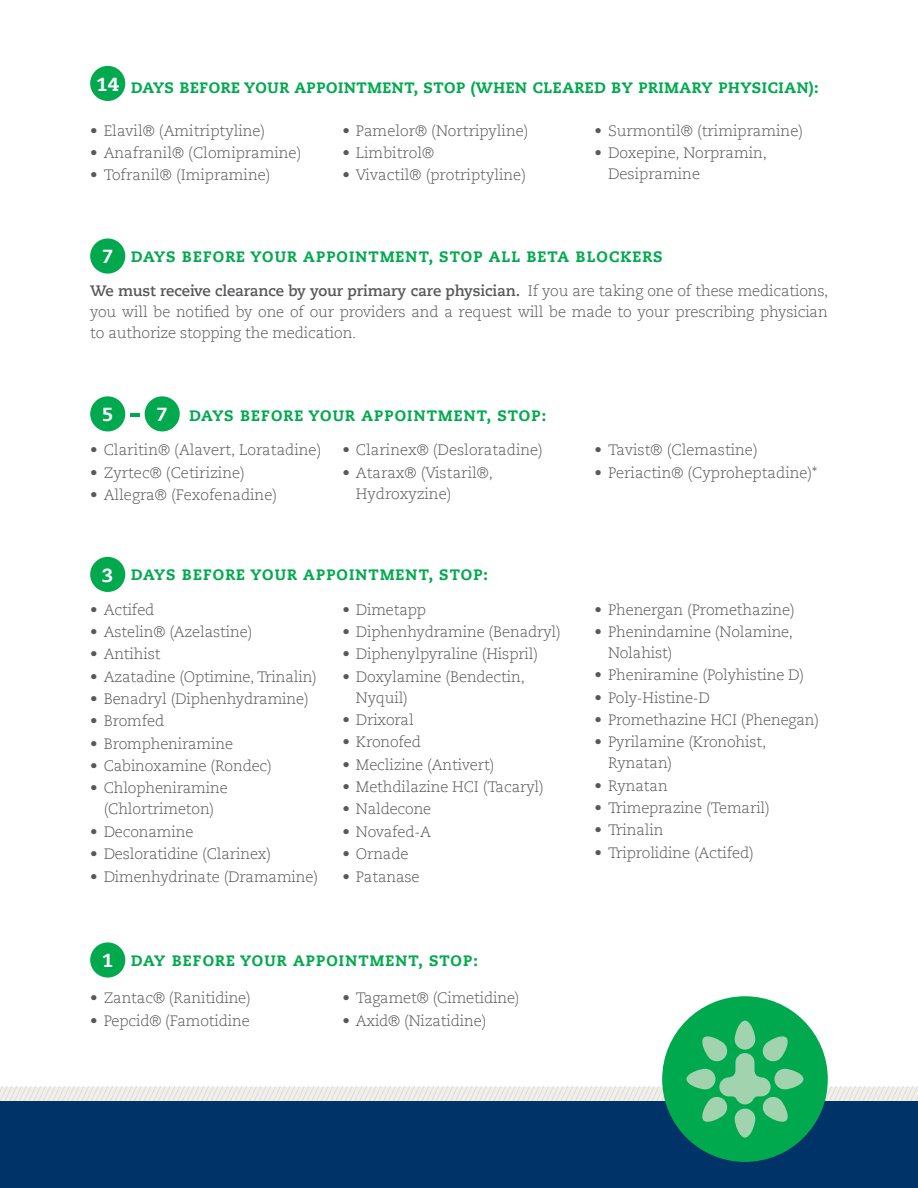
<style>
.page{position:relative;width:918px;height:1188px;background:#fff}
.page>*{position:absolute;margin:0;border:0;box-sizing:border-box;transform-origin:0 0}
.t1{font:800 18.9px "Caecilia LT Std";color:#fff}
.t2{font:300 15px/21px "Caecilia LT Std";letter-spacing:-.01em;color:#57585a}
.t3{font:800 15px "Caecilia LT Std";letter-spacing:.075em;color:#00a94e}
.t4{font:800 15px "Caecilia LT Std";letter-spacing:.04em;color:#00a94e}
.s1{font-size:18.9px;color:#fff}
.s2{font-weight:700}
</style>
<div class="page">
<div style="left:0;top:1101px;width:918px;height:87px;background:#003367"></div>
<div style="left:662px;top:996px;width:166px;height:166px;background:#00a94e;border-radius:50%"></div>
<svg style="left:735px;top:1021px;width:20px;height:29px"></svg>
<svg style="left:0;top:1034px;width:918px;height:111px"></svg>
<div style="left:90px;top:66px;width:35px;height:35px;background:#00a94e;border-radius:50%"></div>
<div style="left:90px;top:239px;width:35px;height:35px;background:#00a94e;border-radius:50%"></div>
<div style="left:90px;top:396px;width:35px;height:35px;background:#00a94e;border-radius:50%"></div>
<div style="left:145px;top:396px;width:35px;height:35px;background:#00a94e;border-radius:50%"></div>
<hr style="left:130px;top:413px;width:10px;height:4px;background:#00a94e">
<div style="left:90px;top:557px;width:35px;height:35px;background:#00a94e;border-radius:50%"></div>
<div style="left:90px;top:942px;width:35px;height:36px;background:#00a94e;border-radius:50%"></div>
<p class="t4" style="left:97px;top:79px;width:724px"><sup>14</sup> DAYS BEFORE YOUR APPOINTMENT, STOP (WHEN CLEARED BY PRIMARY PHYSICIAN):</p>
<p class="t2" style="left:90px;top:120px;width:177px">• Elavil® (Amitriptyline)</p>
<p class="t2" style="left:90px;top:143px;width:213px">• Anafranil® (Clomipramine)</p>
<p class="t2" style="left:90px;top:165px;width:182px">• Tofranil® (Imipramine)</p>
<p class="t2" style="left:342px;top:120px;width:188px">• Pamelor® (Nortripyline)</p>
<p class="t2" style="left:342px;top:143px;width:93px">• Limbitrol®</p>
<p class="t2" style="left:342px;top:165px;width:185px">• Vivactil® (protriptyline)</p>
<p class="t2" style="left:595px;top:120px;width:210px">• Surmontil® (trimipramine)</p>
<p class="t2" style="left:608px;top:143px;width:161px;text-indent:-14px">• Doxepine, Norpramin,<br>Desipramine</p>
<p class="t3" style="left:102px;top:247px;width:562px"><span class="s1">7</span> DAYS BEFORE YOUR APPOINTMENT, STOP ALL BETA BLOCKERS</p>
<p class="t2" style="left:90px;top:281px;width:740px;text-align:justify"><span class="s2">We must receive clearance by your primary care physician.</span> If you are taking one of these medications, you will be notified by one of our providers and a request will be made to your prescribing physician to authorize stopping the medication.</p>
<p class="t1" style="left:102px;top:403px;width:13px">5</p>
<p class="t3" style="left:157px;top:406px;width:391px"><span class="s1">7</span> DAYS BEFORE YOUR APPOINTMENT, STOP:</p>
<p class="t2" style="left:90px;top:440px;width:233px">• Claritin® (Alavert, Loratadine)</p>
<p class="t2" style="left:90px;top:462px;width:156px">• Zyrtec® (Cetirizine)</p>
<p class="t2" style="left:90px;top:485px;width:188px">• Allegra® (Fexofenadine)</p>
<p class="t2" style="left:342px;top:440px;width:202px">• Clarinex® (Desloratadine)</p>
<p class="t2" style="left:356px;top:462px;width:139px;text-indent:-14px">• Atarax® (Vistaril®,<br>Hydroxyzine)</p>
<p class="t3" style="left:102px;top:566px;width:387px"><span class="s1">3</span> DAYS BEFORE YOUR APPOINTMENT, STOP:</p>
<p class="t2" style="left:90px;top:599px;width:66px">• Actifed</p>
<p class="t2" style="left:90px;top:622px;width:164px">• Astelin® (Azelastine)</p>
<p class="t2" style="left:90px;top:644px;width:72px">• Antihist</p>
<p class="t2" style="left:90px;top:666px;width:228px">• Azatadine (Optimine, Trinalin)</p>
<p class="t2" style="left:90px;top:689px;width:220px">• Benadryl (Diphenhydramine)</p>
<p class="t2" style="left:90px;top:711px;width:76px">• Bromfed</p>
<p class="t2" style="left:90px;top:733px;width:144px">• Brompheniramine</p>
<p class="t2" style="left:90px;top:756px;width:183px">• Cabinoxamine (Rondec)</p>
<p class="t2" style="left:90px;top:778px;width:139px;text-align:center">• Chlopheniramine (Chlortrimeton)</p>
<p class="t2" style="left:90px;top:822px;width:105px">• Deconamine</p>
<p class="t2" style="left:90px;top:844px;width:182px">• Desloratidine (Clarinex)</p>
<p class="t2" style="left:90px;top:866px;width:229px">• Dimenhydrinate (Dramamine)</p>
<p class="t2" style="left:342px;top:599px;width:85px">• Dimetapp</p>
<p class="t2" style="left:342px;top:622px;width:220px">• Diphenhydramine (Benadryl)</p>
<p class="t2" style="left:342px;top:644px;width:197px">• Diphenylpyraline (Hispril)</p>
<p class="t2" style="left:356px;top:666px;width:170px;text-indent:-13px">• Doxylamine (Bendectin,<br>Nyquil)</p>
<p class="t2" style="left:342px;top:710px;width:73px">• Drixoral</p>
<p class="t2" style="left:342px;top:732px;width:80px">• Kronofed</p>
<p class="t2" style="left:342px;top:754px;width:154px">• Meclizine (Antivert)</p>
<p class="t2" style="left:342px;top:777px;width:203px">• Methdilazine HCI (Tacaryl)</p>
<p class="t2" style="left:342px;top:799px;width:90px">• Naldecone</p>
<p class="t2" style="left:342px;top:822px;width:90px">• Novafed-A</p>
<p class="t2" style="left:342px;top:844px;width:68px">• Ornade</p>
<p class="t2" style="left:342px;top:866px;width:79px">• Patanase</p>
<p class="t3" style="left:102px;top:951px;width:377px"><span class="s1">1</span> DAY BEFORE YOUR APPOINTMENT, STOP:</p>
<p class="t2" style="left:90px;top:988px;width:162px">• Zantac® (Ranitidine)</p>
<p class="t2" style="left:90px;top:1010px;width:161px">• Pepcid® (Famotidine</p>
<p class="t2" style="left:342px;top:988px;width:179px">• Tagamet® (Cimetidine)</p>
<p class="t2" style="left:342px;top:1010px;width:146px">• Axid® (Nizatidine)</p>
<p class="t2" style="left:595px;top:440px;width:165px">• Tavist® (Clemastine)</p>
<p class="t2" style="left:595px;top:462px;width:224px">• Periactin® (Cyproheptadine)*</p>
<p class="t2" style="left:595px;top:599px;width:202px">• Phenergan (Promethazine)</p>
<p class="t2" style="left:608px;top:622px;width:186px;text-indent:-14px">• Phenindamine (Nolamine,<br>Nolahist)</p>
<p class="t2" style="left:595px;top:665px;width:211px">• Pheniramine (Polyhistine D)</p>
<p class="t2" style="left:595px;top:687px;width:117px">• Poly-Histine-D</p>
<p class="t2" style="left:595px;top:710px;width:226px">• Promethazine HCI (Phenegan)</p>
<p class="t2" style="left:608px;top:732px;width:160px;text-indent:-14px">• Pyrilamine (Kronohist,<br>Rynatan)</p>
<p class="t2" style="left:595px;top:775px;width:75px">• Rynatan</p>
<p class="t2" style="left:595px;top:798px;width:177px">• Trimeprazine (Temaril)</p>
<p class="t2" style="left:595px;top:820px;width:70px">• Trinalin</p>
<p class="t2" style="left:595px;top:843px;width:161px">• Triprolidine (Actifed)</p>
</div>
